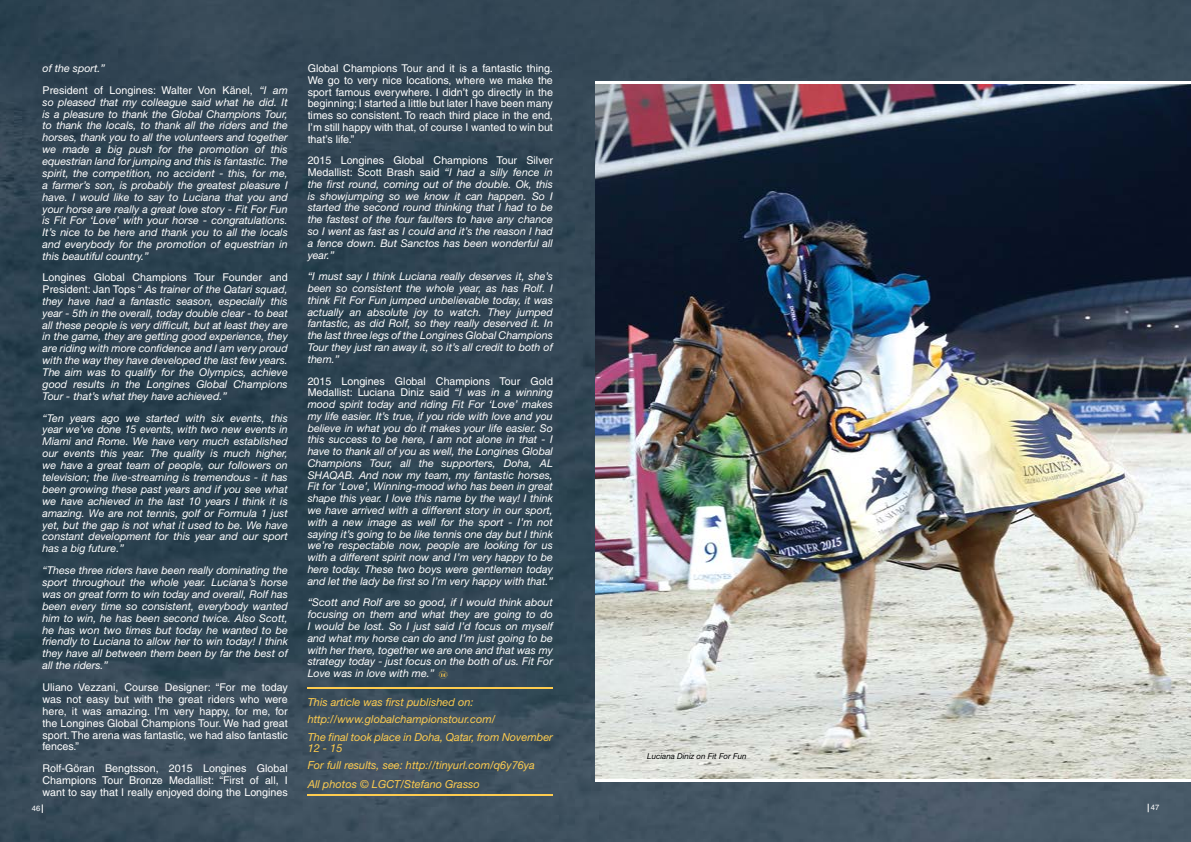
<style>
.page{position:relative;width:1191px;height:842px;background:#fff}
.page>*{position:absolute;margin:0;border:0;box-sizing:border-box;transform-origin:0 0}
.t1{font:italic 11px/17px "Helvetica Neue";color:#fecc4f}
.t2{font:italic 10.7px/11.8px "Helvetica Neue";color:#fff;text-align:justify}
.t3{font:10.7px/11.8px "Helvetica";color:#fff;text-align:justify}
.t4{font:italic 8px "Helvetica Neue";color:#000}
.t5{font:7.6px "Helvetica";color:#fff}
.s1{font-family:"Helvetica Neue";font-style:italic}
.s2{font-family:"Helvetica";font-style:normal}
</style>
<div class="page">
<img style="left:0;top:0;width:1191px;height:842px">
<hr style="left:308px;top:687px;width:245px;height:2px;background:#fecc4f">
<hr style="left:308px;top:794px;width:245px;height:2px;background:#fecc4f">
<img style="left:596px;top:84px;width:595px;height:695px">
<hr style="left:595px;top:81px;width:596px;height:3px;background:#fff">
<hr style="left:596px;top:779px;width:595px;height:3px;background:#fff">
<svg style="left:438px;top:669px;width:10px;height:10px"></svg>
<p class="t2" style="left:43px;top:62px;width:64px">of the sport.”</p>
<p class="t3" style="left:43px;top:84px;width:247px">President of Longines: Walter Von Känel, <span class="s1">“I am</span></p>
<p class="t2" style="left:43px;top:96px;width:247px">so pleased that my colleague said what he did. It is a pleasure to thank the Global Champions Tour, to thank the locals, to thank all the riders and the horses, thank you to all the volunteers and together we made a big push for the promotion of this equestrian land for jumping and this is fantastic. The spirit, the competition, no accident - this, for me, a farmer’s son, is probably the greatest pleasure I have. I would like to say to Luciana that you and your horse are really a great love story - Fit For Fun is Fit For ‘Love’ with your horse - congratulations.<br>It’s nice to be here and thank you to all the locals and everybody for the promotion of equestrian in this beautiful country.”</p>
<p class="t3" style="left:43px;top:272px;width:247px">Longines Global Champions Tour Founder and</p>
<p class="t2" style="left:43px;top:283px;width:247px"><span class="s2">President: Jan Tops “</span> As trainer of the Qatari squad, they have had a fantastic season, especially this year - 5th in the overall, today double clear - to beat all these people is very difficult, but at least they are in the game, they are getting good experience, they are riding with more confidence and I am very proud with the way they have developed the last few years.<br>The aim was to qualify for the Olympics, achieve good results in the Longines Global Champions Tour - that’s what they have achieved.”</p>
<p class="t2" style="left:43px;top:412px;width:247px">“Ten years ago we started with six events, this year we’ve done 15 events, with two new events in Miami and Rome. We have very much established our events this year. The quality is much higher, we have a great team of people, our followers on television; the live-streaming is tremendous - it has been growing these past years and if you see what we have achieved in the last 10 years I think it is amazing. We are not tennis, golf or Formula 1 just yet, but the gap is not what it used to be. We have constant development for this year and our sport has a big future.”</p>
<p class="t2" style="left:43px;top:564px;width:247px">“These three riders have been really dominating the sport throughout the whole year. Luciana’s horse was on great form to win today and overall, Rolf has been every time so consistent, everybody wanted him to win, he has been second twice. Also Scott, he has won two times but today he wanted to be friendly to Luciana to allow her to win today! I think they have all between them been by far the best of all the riders.”</p>
<p class="t3" style="left:43px;top:681px;width:247px">Uliano Vezzani, Course Designer: “For me today was not easy but with the great riders who were here, it was amazing. I’m very happy, for me, for the Longines Global Champions Tour. We had great sport. The arena was fantastic, we had also fantastic fences.”</p>
<p class="t3" style="left:43px;top:762px;width:247px">Rolf-Göran Bengtsson, 2015 Longines Global Champions Tour Bronze Medallist: “First of all, I want to say that I really enjoyed doing the Longines</p>
<p class="t3" style="left:308px;top:62px;width:247px">Global Champions Tour and it is a fantastic thing.<br>We go to very nice locations, where we make the sport famous everywhere. I didn’t go directly in the beginning; I started a little but later I have been many times so consistent. To reach third place in the end, I’m still happy with that, of course I wanted to win but that’s life.”</p>
<p class="t3" style="left:308px;top:155px;width:247px">2015 Longines Global Champions Tour Silver<br>Medallist: Scott Brash said <span class="s1">“I had a silly fence in</span></p>
<p class="t2" style="left:308px;top:178px;width:247px">the first round, coming out of the double. Ok, this is showjumping so we know it can happen. So I started the second round thinking that I had to be the fastest of the four faulters to have any chance so I went as fast as I could and it’s the reason I had a fence down. But Sanctos has been wonderful all year.”</p>
<p class="t2" style="left:308px;top:270px;width:247px">“I must say I think Luciana really deserves it, she’s been so consistent the whole year, as has Rolf. I think Fit For Fun jumped unbelievable today, it was actually an absolute joy to watch. They jumped fantastic, as did Rolf, so they really deserved it. In the last three legs of the Longines Global Champions Tour they just ran away it, so it’s all credit to both of them.”</p>
<p class="t3" style="left:308px;top:375px;width:247px">2015 Longines Global Champions Tour Gold<br>Medallist: Luciana Diniz said <span class="s1">“I was in a winning</span></p>
<p class="t2" style="left:308px;top:398px;width:247px">mood spirit today and riding Fit For ‘Love’ makes my life easier. It’s true, if you ride with love and you believe in what you do it makes your life easier. So this success to be here, I am not alone in that - I have to thank all of you as well, the Longines Global Champions Tour, all the supporters, Doha, AL SHAQAB. And now my team, my fantastic horses, Fit for ‘Love’, Winning-mood who has been in great shape this year. I love this name by the way! I think we have arrived with a different story in our sport, with a new image as well for the sport - I’m not saying it’s going to be like tennis one day but I think we’re respectable now, people are looking for us with a different spirit now and I’m very happy to be here today. These two boys were gentlemen today and let the lady be first so I’m very happy with that.”</p>
<p class="t2" style="left:308px;top:596px;width:247px">“Scott and Rolf are so good, if I would think about focusing on them and what they are going to do I would be lost. So I just said I’d focus on myself and what my horse can do and I’m just going to be with her there, together we are one and that was my strategy today - just focus on the both of us. Fit For Love was in love with me.”</p>
<p class="t1" style="left:308px;top:693px;width:189px">This article was first published on: http://www.globalchampionstour.com/</p>
<p class="t1" style="left:308px;top:731px;width:247px;line-height:11px">The final took place in Doha, Qatar, from November<br>12 - 15</p>
<p class="t1" style="left:308px;top:755px;width:229px;line-height:19px">For full results, see: http://tinyurl.com/q6y76ya<br>All photos © LGCT/Stefano Grasso</p>
<p class="t4" style="left:647px;top:752px;width:101px">Luciana Diniz on Fit For Fun</p>
<p class="t5" style="left:32px;top:804px;width:10px">46</p>
<p class="t5" style="left:1150px;top:803px;width:10px">47</p>
</div>
